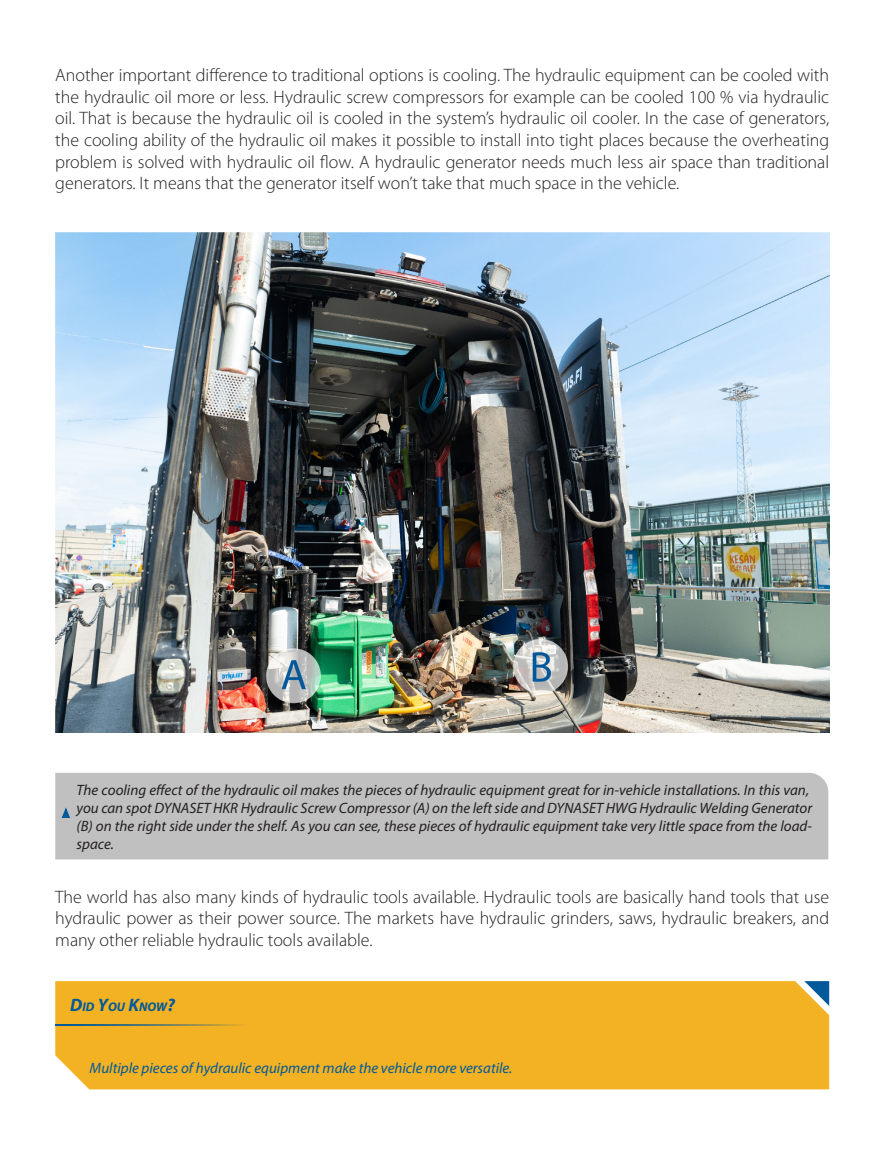
<style>
.page{position:relative;width:893px;height:1149px;background:#fff}
.page>*{position:absolute;margin:0;border:0;box-sizing:border-box;transform-origin:0 0}
.Leipäteksti{font:300 18px/21.6px "Myriad Pro";color:#231f20;text-align:justify}
.Kuvatekstit_vas{font:italic 15px/18px "Myriad Pro";color:#231f20}
.Tietoboksit_leipis{font:italic 15px "Myriad Pro";color:#00599a}
.Tietoboksit_otsikko{font:italic 700 12.6px "Myriad Pro";color:#00599a}
.s1{font-size:18px}
</style>
<div class="page">
<img style="left:55px;top:232px;width:774px;height:500px">
<div style="left:55px;top:772px;width:773px;height:87px;background:#c0c0c0"></div>
<svg style="left:61px;top:807px;width:10px;height:11px"></svg>
<div style="left:55px;top:981px;width:774px;height:108px;background:#f3b223"></div>
<hr style="left:55px;top:1024px;width:192px;height:1px;background:#00599a">
<svg style="left:804px;top:981px;width:25px;height:24px"></svg>
<p class="Leipäteksti" style="left:55px;top:65px;width:775px">Another important difference to traditional options is cooling. The hydraulic equipment can be cooled with the hydraulic oil more or less. Hydraulic screw compressors for example can be cooled 100 % via hydraulic oil. That is because the hydraulic oil is cooled in the system’s hydraulic oil cooler. In the case of generators, the cooling ability of the hydraulic oil makes it possible to install into tight places because the overheating problem is solved with hydraulic oil flow. A hydraulic generator needs much less air space than traditional generators. It means that the generator itself won’t take that much space in the vehicle.</p>
<p class="Kuvatekstit_vas" style="left:77px;top:780px;width:737px">The cooling effect of the hydraulic oil makes the pieces of hydraulic equipment great for in-vehicle installations. In this van, you can spot DYNASET HKR Hydraulic Screw Compressor (A) on the left side and DYNASET HWG Hydraulic Welding Generator (B) on the right side under the shelf. As you can see, these pieces of hydraulic equipment take very little space from the load&shy;space.</p>
<p class="Leipäteksti" style="left:55px;top:885px;width:775px">The world has also many kinds of hydraulic tools available. Hydraulic tools are basically hand tools that use hydraulic power as their power source. The markets have hydraulic grinders, saws, hydraulic breakers, and many other reliable hydraulic tools available.</p>
<p class="Tietoboksit_otsikko" style="left:70px;top:998px;width:106px"><span class="s1">D</span>ID <span class="s1">Y</span>OU <span class="s1">K</span>NOW<span class="s1">?</span></p>
<p class="Tietoboksit_leipis" style="left:90px;top:1058px;width:424px">Multiple pieces of hydraulic equipment make the vehicle more versatile.</p>
</div>
